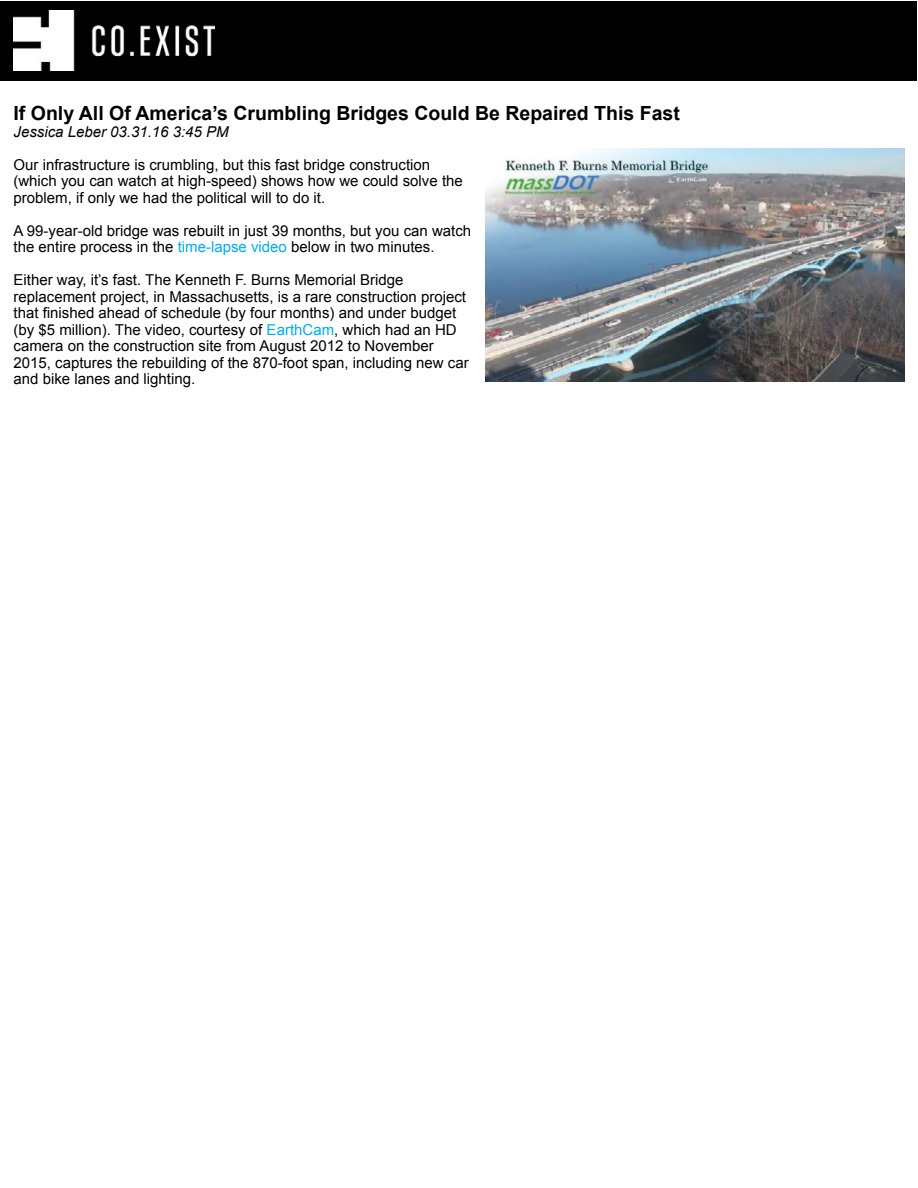
<style>
.page{position:relative;width:918px;height:1188px;background:#fff}
.page>*{position:absolute;margin:0;border:0;box-sizing:border-box;transform-origin:0 0}
.t1{font:700 19.5px "Arial";color:#000}
.t2{font:15px/16.5px "Arial";color:#000}
.t3{font:italic 15px "Arial";color:#000}
.s1{color:#00aeef}
</style>
<div class="page">
<img style="left:486px;top:148px;width:418px;height:234px">
<div style="left:1px;top:1px;width:916px;height:79px;background:#000"></div>
<img style="left:14px;top:10px;width:201px;height:61px">
<h1 class="t1" style="left:14px;top:100px;width:668px">If Only All Of America’s Crumbling Bridges Could Be Repaired This Fast</h1>
<p class="t3" style="left:14px;top:122px;width:217px">Jessica Leber 03.31.16 3:45 PM</p>
<p class="t2" style="left:14px;top:156px;width:451px">Our infrastructure is crumbling, but this fast bridge construction (which you can watch at high-speed) shows how we could solve the problem, if only we had the political will to do it.</p>
<p class="t2" style="left:14px;top:222px;width:459px">A 99-year-old bridge was rebuilt in just 39 months, but you can watch the entire process in the <span class="s1">time-lapse video</span> below in two minutes.</p>
<p class="t2" style="left:14px;top:272px;width:457px">Either way, it’s fast. The Kenneth F. Burns Memorial Bridge replacement project, in Massachusetts, is a rare construction project that finished ahead of schedule (by four months) and under budget (by $5 million). The video, courtesy of <span class="s1">EarthCam</span>, which had an HD camera on the construction site from August 2012 to November 2015, captures the rebuilding of the 870-foot span, including new car and bike lanes and lighting.</p>
</div>
